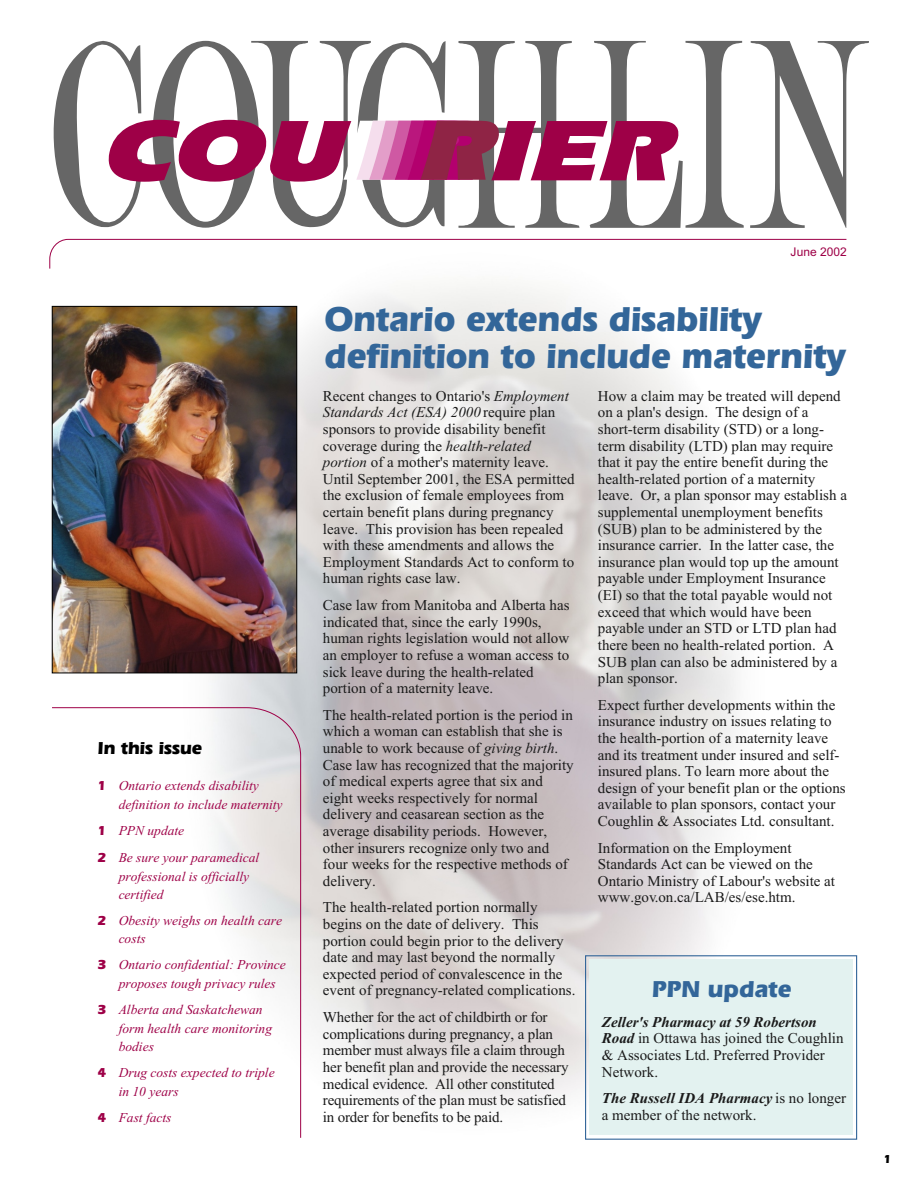
<style>
.page{position:relative;width:918px;height:1188px;background:#fff}
.page>*{position:absolute;margin:0;border:0;box-sizing:border-box;transform-origin:0 0}
.t1{font:36px/37.3px "Eras Bd BT";color:#369;scale:.96 1}
.t2{font:24px "Eras Bd BT";color:#369}
.t3{font:18px "Eras Bd BT";color:#000}
.t4{font:15px/16.6px "Times New Roman";color:#1a1a1a}
.t5{font:italic 13.5px/18.8px "Times New Roman";color:#9e0047}
.t6{font:12px "Arial";color:#9e0047}
.t7{font:12px "Eras Bd BT";color:#000}
.s1{font-family:"Eras Bd BT";font-style:normal}
.s2{font-style:italic}
.s3{font-weight:700;font-style:italic}
</style>
<div class="page">
<div style="left:590px;top:960px;width:263px;height:175px;background:#e3f2f0"></div>
<svg style="left:49px;top:239px;width:798px;height:30px"></svg>
<svg style="left:54px;top:41px;width:690px;height:187px"></svg>
<svg style="left:750px;top:41px;width:119px;height:187px"></svg>
<svg style="left:52px;top:707px;width:249px;height:431px"></svg>
<img style="left:54px;top:308px;width:241px;height:363px">
<div style="left:52px;top:306px;width:245px;height:367px;border:1px solid #000"></div>
<div style="left:585px;top:955px;width:272px;height:185px;border:1px solid #369"></div>
<p class="t3" style="left:98px;top:740px;width:106px">In this issue</p>
<p class="t5" style="left:119px;top:777px;width:165px;text-indent:-21px"><span class="s1">1</span> Ontario extends disability definition to include maternity</p>
<p class="t5" style="left:98px;top:818px;width:163px;line-height:27.2px"><span class="s1">1</span> PPN update<br><span class="s1">2</span> Be sure your paramedical</p>
<p class="t5" style="left:119px;top:868px;width:132px;line-height:18px">professional is officially certified</p>
<p class="t5" style="left:119px;top:912px;width:165px;text-indent:-21px"><span class="s1">2</span> Obesity weighs on health care costs</p>
<p class="t5" style="left:119px;top:957px;width:169px;text-indent:-21px"><span class="s1">3</span> Ontario confidential: Province proposes tough privacy rules</p>
<p class="t5" style="left:119px;top:1002px;width:155px;line-height:18.3px;text-indent:-21px"><span class="s1">3</span> Alberta and Saskatchewan form health care monitoring bodies</p>
<p class="t5" style="left:119px;top:1064px;width:158px;text-indent:-21px"><span class="s1">4</span> Drug costs expected to triple in 10 years</p>
<p class="t5" style="left:98px;top:1109px;width:75px"><span class="s1">4</span> Fast facts</p>
<p class="t6" style="left:791px;top:247px;width:58px">June 2002</p>
<h1 class="t1" style="left:324px;top:303px;width:545px">Ontario extends disability definition to include maternity</h1>
<p class="t4" style="left:323px;top:389px;width:253px">Recent changes to Ontario's <span class="s2">Employment Standards Act (ESA) 2000</span> require plan sponsors to provide disability benefit coverage during the <span class="s2">health-related portion</span> of a mother's maternity leave.<br>Until September 2001, the ESA permitted the exclusion of female employees from certain benefit plans during pregnancy leave. This provision has been repealed with these amendments and allows the Employment Standards Act to conform to human rights case law.</p>
<p class="t4" style="left:323px;top:598px;width:248px">Case law from Manitoba and Alberta has indicated that, since the early 1990s, human rights legislation would not allow an employer to refuse a woman access to sick leave during the health-related portion of a maternity leave.</p>
<p class="t4" style="left:323px;top:708px;width:252px">The health-related portion is the period in which a woman can establish that she is unable to work because of <span class="s2">giving birth</span>.<br>Case law has recognized that the majority of medical experts agree that six and eight weeks respectively for normal delivery and ceasarean section as the average disability periods. However, other insurers recognize only two and four weeks for the respective methods of delivery.</p>
<p class="t4" style="left:323px;top:901px;width:254px">The health-related portion normally begins on the date of delivery. This portion could begin prior to the delivery date and may last beyond the normally expected period of convalescence in the event of pregnancy-related complications.</p>
<p class="t4" style="left:323px;top:1010px;width:247px">Whether for the act of childbirth or for complications during pregnancy, a plan member must always file a claim through her benefit plan and provide the necessary medical evidence. All other constituted requirements of the plan must be satisfied in order for benefits to be paid.</p>
<p class="t4" style="left:598px;top:389px;width:251px">How a claim may be treated will depend on a plan's design. The design of a short-term disability (STD) or a long&shy;term disability (LTD) plan may require that it pay the entire benefit during the health-related portion of a maternity leave. Or, a plan sponsor may establish a supplemental unemployment benefits (SUB) plan to be administered by the insurance carrier. In the latter case, the insurance plan would top up the amount payable under Employment Insurance (EI) so that the total payable would not exceed that which would have been payable under an STD or LTD plan had there been no health-related portion. A SUB plan can also be administered by a plan sponsor.</p>
<p class="t4" style="left:598px;top:698px;width:249px">Expect further developments within the insurance industry on issues relating to the health-portion of a maternity leave and its treatment under insured and self&shy;insured plans. To learn more about the design of your benefit plan or the options available to plan sponsors, contact your Coughlin &amp; Associates Ltd. consultant.</p>
<p class="t4" style="left:598px;top:841px;width:239px">Information on the Employment Standards Act can be viewed on the Ontario Ministry of Labour's website at www.gov.on.ca/LAB/es/ese.htm.</p>
<h2 class="t2" style="left:652px;top:979px;width:141px">PPN update</h2>
<p class="t4" style="left:602px;top:1015px;width:243px"><span class="s3">Zeller's Pharmacy at 59 Robertson<br>Road</span> in Ottawa has joined the Coughlin &amp; Associates Ltd. Preferred Provider<br>Network.</p>
<p class="t4" style="left:602px;top:1091px;width:246px"><span class="s3">The Russell IDA Pharmacy</span> is no longer a member of the network.</p>
<p class="t7" style="left:884px;top:1154px;width:9px">1</p>
</div>
